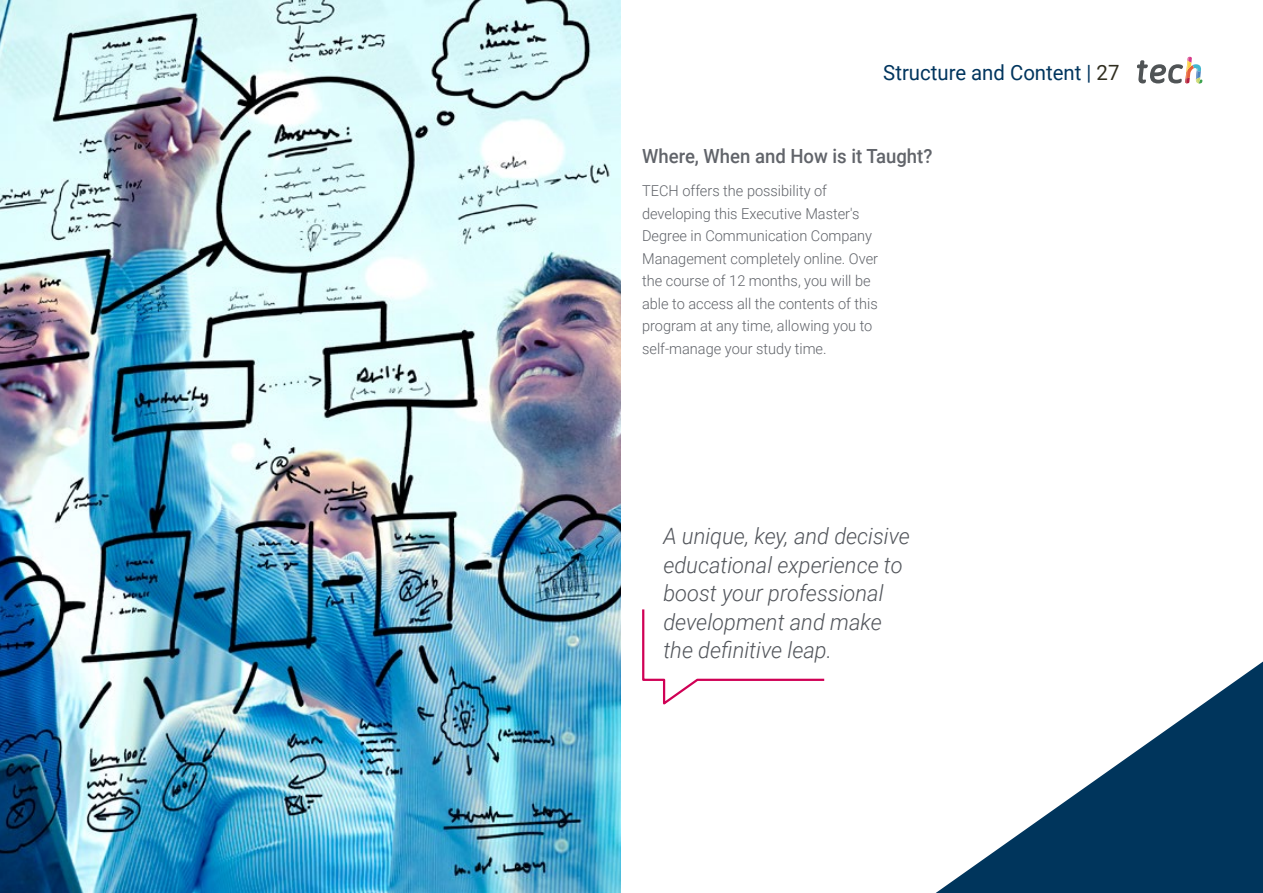
<style>
.page{position:relative;width:1263px;height:893px;background:#fff}
.page>*{position:absolute;margin:0;border:0;box-sizing:border-box;transform-origin:0 0}
.t1{font:italic 300 22.5px/28.5px "Roboto";color:#52555b}
.t2{font:21px "Roboto";color:#00355e}
.t3{font:500 19.5px "Roboto";color:#61646a;scale:.95 1}
.t4{font:300 15px/22.5px "Roboto";color:#61646a}
.s1{color:#312e20}
</style>
<div class="page">
<img style="left:0;top:0;width:621px;height:893px">
<svg style="left:1137px;top:57px;width:65px;height:27px"></svg>
<svg style="left:642px;top:609px;width:183px;height:96px"></svg>
<svg style="left:936px;top:661px;width:327px;height:232px"></svg>
<h2 class="t2" style="left:883px;top:57px;width:238px">Structure and Content | <span class="s1">27</span></h2>
<h3 class="t3" style="left:642px;top:143px;width:307px">Where, When and How is it Taught?</h3>
<p class="t4" style="left:642px;top:179px;width:237px">TECH offers the possibility of developing this Executive Master's Degree in Communication Company Management completely online. Over the course of 12 months, you will be able to access all the contents of this program at any time, allowing you to self-manage your study time.</p>
<h1 class="t1" style="left:663px;top:521px;width:248px">A unique, key, and decisive educational experience to boost your professional development and make the definitive leap.</h1>
</div>
